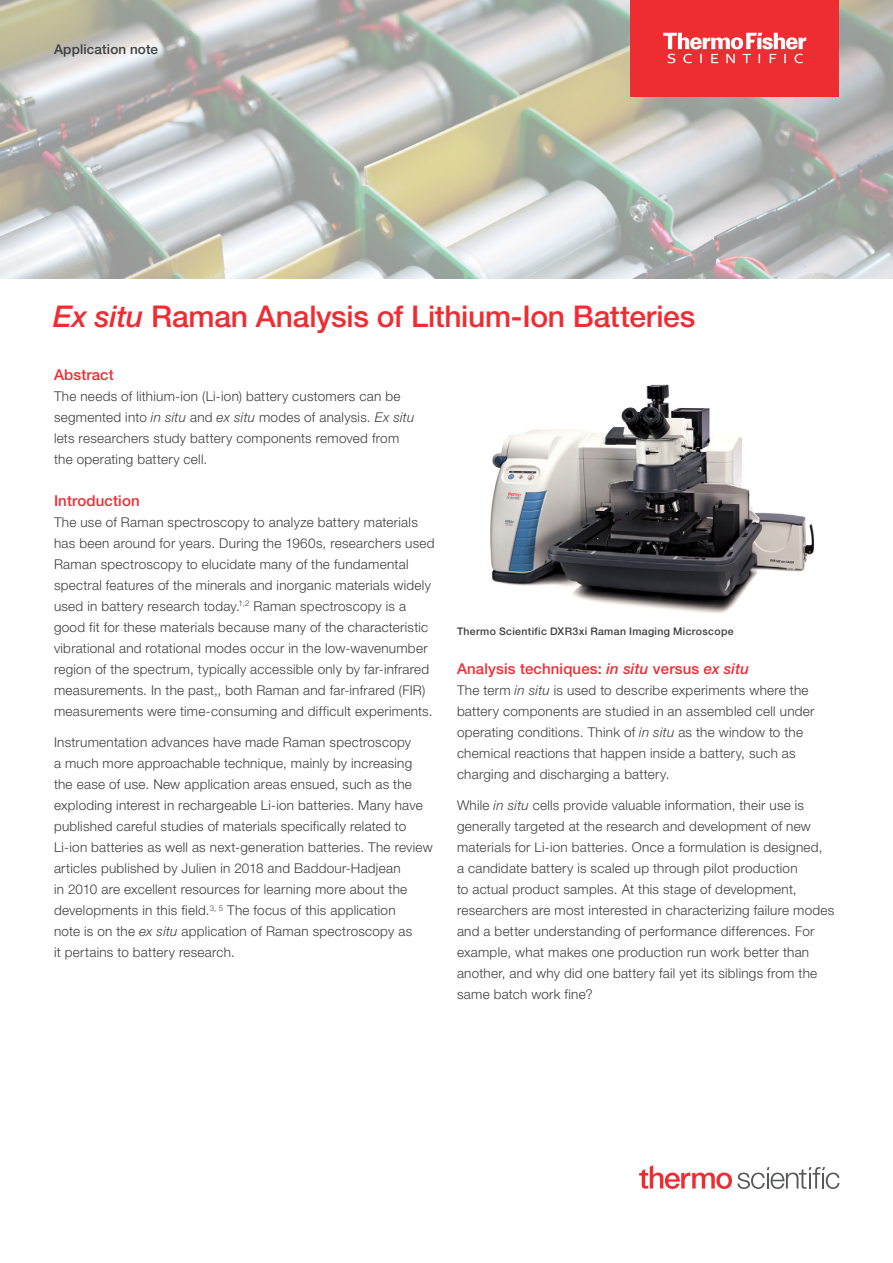
<style>
.page{position:relative;width:893px;height:1263px;background:#fff}
.page>*{position:absolute;margin:0;border:0;box-sizing:border-box;transform-origin:0 0}
.t1{font:500 30px "Helvetica Neue LTW1 G";letter-spacing:-.01em;color:#ee2d33}
.t2{font:500 15px "Helvetica Neue LTW1 G";letter-spacing:.01em;color:#ee2d33}
.t3{font:300 13.5px/21px "Helvetica Neue LTW1 G";letter-spacing:.02em;color:#3e3e3f}
.t4{font:500 13.5px "Helvetica Neue LTW1 G";letter-spacing:.01em;color:#3e3e3f}
.t5{font:500 10.5px "Helvetica Neue LTW1 G";letter-spacing:.03em;color:#3e3e3f}
.s1{font-style:italic}
</style>
<div class="page">
<svg style="left:0;top:0;width:893px;height:279px;background:#c2c3bb"></svg>
<img style="left:490px;top:384px;width:325px;height:230px">
<svg style="left:639px;top:1165px;width:200px;height:24px"></svg>
<div style="left:630px;top:0;width:209px;height:96px;background:#ee2d33"></div>
<svg style="left:663px;top:33px;width:143px;height:30px"></svg>
<p class="t4" style="left:54px;top:41px;width:106px">Application note</p>
<h1 class="t1" style="left:53px;top:299px;width:644px"><span class="s1">Ex situ</span> Raman Analysis of Lithium-Ion Batteries</h1>
<p class="t2" style="left:54px;top:365px;width:61px">Abstract</p>
<p class="t3" style="left:54px;top:385px;width:362px">The needs of lithium-ion (Li-ion) battery customers can be segmented into <span class="s1">in situ</span> and <span class="s1">ex situ</span> modes of analysis. <span class="s1">Ex situ </span>lets researchers study battery components removed from the operating battery cell.</p>
<p class="t2" style="left:54px;top:491px;width:87px">Introduction</p>
<p class="t3" style="left:54px;top:511px;width:382px">The use of Raman spectroscopy to analyze battery materials has been around for years. During the 1960s, researchers used Raman spectroscopy to elucidate many of the fundamental spectral features of the minerals and inorganic materials widely used in battery research today.<sup>1,2</sup> Raman spectroscopy is a good fit for these materials because many of the characteristic vibrational and rotational modes occur in the low-wavenumber region of the spectrum, typically accessible only by far-infrared measurements. In the past,, both Raman and far-infrared (FIR) measurements were time-consuming and difficult experiments.</p>
<p class="t3" style="left:54px;top:732px;width:380px">Instrumentation advances have made Raman spectroscopy<br>a much more approachable technique, mainly by increasing the ease of use. New application areas ensued, such as the exploding interest in rechargeable Li-ion batteries. Many have published careful studies of materials specifically related to Li-ion batteries as well as next-generation batteries. The review articles published by Julien in 2018 and Baddour-Hadjean<br>in 2010 are excellent resources for learning more about the developments in this field.<sup>3,</sup> <sup>5</sup> The focus of this application<br>note is on the <span class="s1">ex situ</span> application of Raman spectroscopy as<br>it pertains to battery research.</p>
<p class="t5" style="left:457px;top:625px;width:278px">Thermo Scientific DXR3xi Raman Imaging Microscope</p>
<p class="t2" style="left:457px;top:659px;width:294px">Analysis techniques: <span class="s1">in situ</span> versus <span class="s1">ex situ</span></p>
<p class="t3" style="left:457px;top:679px;width:359px">The term <span class="s1">in situ</span> is used to describe experiments where the battery components are studied in an assembled cell under operating conditions. Think of <span class="s1">in situ</span> as the window to the chemical reactions that happen inside a battery, such as charging and discharging a battery.</p>
<p class="t3" style="left:457px;top:795px;width:379px">While <span class="s1">in situ</span> cells provide valuable information, their use is generally targeted at the research and development of new materials for Li-ion batteries. Once a formulation is designed,<br>a candidate battery is scaled up through pilot production<br>to actual product samples. At this stage of development, researchers are most interested in characterizing failure modes and a better understanding of performance differences. For example, what makes one production run work better than another, and why did one battery fail yet its siblings from the same batch work fine?</p>
</div>
